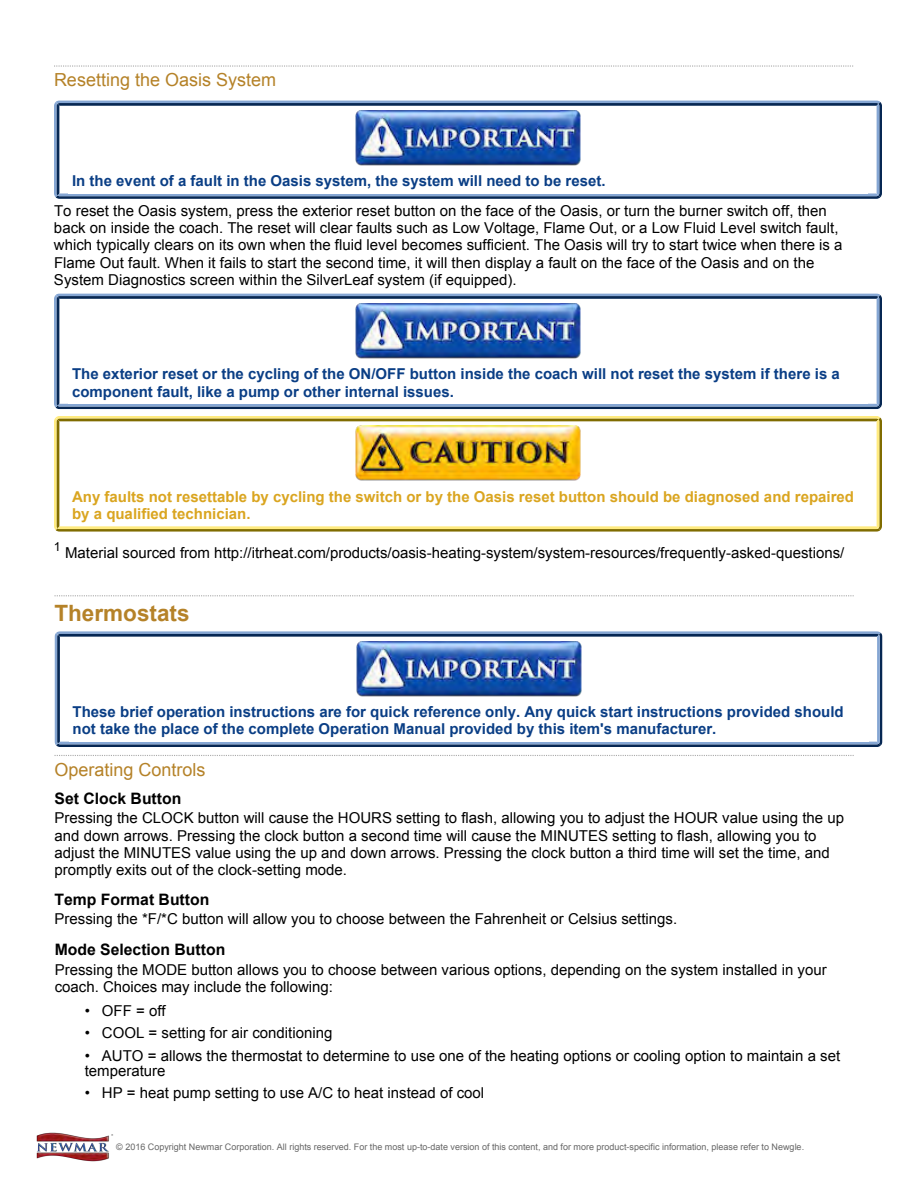
<style>
.page{position:relative;width:918px;height:1188px;background:#fff}
.page>*{position:absolute;margin:0;border:0;box-sizing:border-box;transform-origin:0 0}
.t1{font:700 22.5px "Arial";color:#b58228}
.t2{font:18px "Arial";color:#b58228}
.t3{font:700 15.75px "Arial";color:#000}
.t4{font:15px/17.2px "Arial";color:#000}
.t5{font:700 15px/17.2px "Arial";color:#0a3e85}
.t6{font:700 15px/17.2px "Arial";color:#daa520}
.t7{font:12.45px "Arial";color:#000}
.t8{font:9px "Arial";color:#666}
</style>
<div class="page">
<svg style="left:54px;top:65px;width:799px;height:2px"></svg>
<svg style="left:54px;top:100px;width:828px;height:99px"></svg>
<div style="left:68px;top:169px;width:800px;height:25px;background:#fff"></div>
<svg style="left:54px;top:293px;width:828px;height:116px"></svg>
<div style="left:68px;top:362px;width:800px;height:42px;background:#fff"></div>
<svg style="left:54px;top:416px;width:828px;height:116px"></svg>
<div style="left:68px;top:484px;width:800px;height:42px;background:#fff"></div>
<svg style="left:55px;top:595px;width:799px;height:1px"></svg>
<svg style="left:55px;top:755px;width:799px;height:1px"></svg>
<svg style="left:55px;top:631px;width:828px;height:116px"></svg>
<div style="left:69px;top:700px;width:799px;height:42px;background:#fff"></div>
<img style="left:36px;top:1132px;width:77px;height:29px">
<p class="t2" style="left:54px;top:68px;width:224px">Resetting the Oasis System</p>
<p class="t5" style="left:72px;top:173px;width:535px">In the event of a fault in the Oasis system, the system will need to be reset.</p>
<p class="t4" style="left:54px;top:202px;width:790px">To reset the Oasis system, press the exterior reset button on the face of the Oasis, or turn the burner switch off, then back on inside the coach. The reset will clear faults such as Low Voltage, Flame Out, or a Low Fluid Level switch fault, which typically clears on its own when the fluid level becomes sufficient. The Oasis will try to start twice when there is a Flame Out fault. When it fails to start the second time, it will then display a fault on the face of the Oasis and on the System Diagnostics screen within the SilverLeaf system (if equipped).</p>
<p class="t5" style="left:72px;top:366px;width:769px">The exterior reset or the cycling of the ON/OFF button inside the coach will not reset the system if there is a component fault, like a pump or other internal issues.</p>
<p class="t6" style="left:72px;top:488px;width:783px">Any faults not resettable by cycling the switch or by the Oasis reset button should be diagnosed and repaired by a qualified technician.</p>
<p class="t7" style="left:54px;top:538px;width:8px">1</p>
<p class="t4" style="left:65px;top:544px;width:781px">Material sourced from http://itrheat.com/products/oasis-heating-system/system-resources/frequently-asked-questions/</p>
<h1 class="t1" style="left:55px;top:597px;width:137px">Thermostats</h1>
<p class="t5" style="left:73px;top:703px;width:773px">These brief operation instructions are for quick reference only. Any quick start instructions provided should not take the place of the complete Operation Manual provided by this item's manufacturer.</p>
<p class="t2" style="left:55px;top:757px;width:153px">Operating Controls</p>
<p class="t3" style="left:55px;top:787px;width:128px">Set Clock Button</p>
<p class="t4" style="left:55px;top:809px;width:791px">Pressing the CLOCK button will cause the HOURS setting to flash, allowing you to adjust the HOUR value using the up and down arrows. Pressing the clock button a second time will cause the MINUTES setting to flash, allowing you to adjust the MINUTES value using the up and down arrows. Pressing the clock button a third time will set the time, and promptly exits out of the clock-setting mode.</p>
<p class="t3" style="left:55px;top:888px;width:156px">Temp Format Button</p>
<p class="t4" style="left:55px;top:910px;width:624px">Pressing the *F/*C button will allow you to choose between the Fahrenheit or Celsius settings.</p>
<p class="t3" style="left:55px;top:939px;width:172px">Mode Selection Button</p>
<p class="t4" style="left:55px;top:961px;width:774px">Pressing the MODE button allows you to choose between various options, depending on the system installed in your coach. Choices may include the following:</p>
<p class="t4" style="left:85px;top:1002px;width:83px">• OFF = off</p>
<p class="t4" style="left:85px;top:1024px;width:249px">• COOL = setting for air conditioning</p>
<p class="t4" style="left:85px;top:1048px;width:757px;line-height:15px">• AUTO = allows the thermostat to determine to use one of the heating options or cooling option to maintain a set temperature</p>
<p class="t4" style="left:85px;top:1084px;width:401px">• HP = heat pump setting to use A/C to heat instead of cool</p>
<p class="t8" style="left:116px;top:1141px;width:689px">© 2016 Copyright Newmar Corporation. All rights reserved. For the most up-to-date version of this content, and for more product-specific information, please refer to Newgle.</p>
</div>
